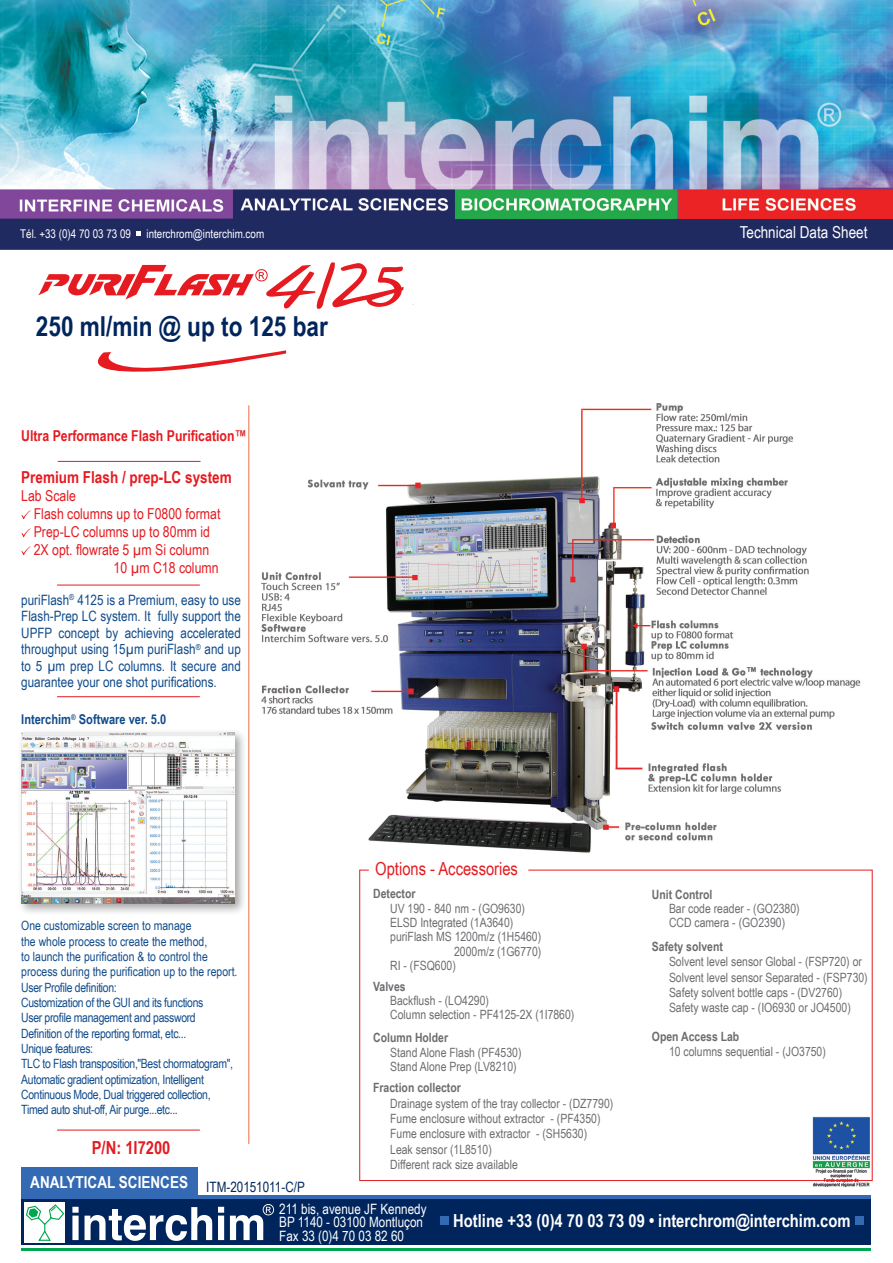
<style>
.page{position:relative;width:893px;height:1263px;background:#fff}
.page>*{position:absolute;margin:0;border:0;box-sizing:border-box;transform-origin:0 0}
.t1{font:700 27.6px "Arial Narrow";color:#00255d}
.t2{font:700 18px "Arial Narrow";color:#fff}
.t3{font:18px "Arial Narrow";color:#e51b21}
.t4{font:700 18px "Arial Narrow";color:#e51b21}
.t5{font:16.5px "Arial Narrow";color:#fff}
.t6{font:700 16.5px "Arial Narrow";color:#e51b21}
.t7{font:700 16.5px "Arial Narrow";color:#fff}
.t8{font:15px/18px "Arial Narrow";color:#e51b21}
.t9{font:700 15px "Arial Narrow";color:#e51b21}
.t10{font:14.25px/16.5px "Arial Narrow";color:#114c8b;text-align:justify}
.t11{font:14.25px/13.5px "Arial Narrow";color:#fff}
.t12{font:14.25px "Arial Narrow";color:#00255d}
.t13{font:700 13.5px "Arial Narrow";color:#114c8b}
.t14{font:12.75px/14.4px "Arial Narrow";color:#6c6d70}
.t15{font:12.75px/15.3px "Arial Narrow";letter-spacing:-.025em;color:#114c8b}
.t16{font:12.75px/15.3px "Arial Narrow";color:#114c8b}
.t17{font:700 12.75px "Arial Narrow";color:#6c6d70}
.t18{font:12px "Arial Narrow";color:#fff}
.s1{font-weight:700}
</style>
<div class="page">
<svg style="left:21px;top:510px;width:10px;height:9px"></svg>
<svg style="left:21px;top:528px;width:10px;height:9px"></svg>
<svg style="left:21px;top:546px;width:10px;height:9px"></svg>
<hr style="left:248px;top:405px;width:1px;height:739px;background:#f29c81">
<hr style="left:58px;top:461px;width:143px;height:1px;background:#e51b21">
<hr style="left:57px;top:585px;width:143px;height:1px;background:#e51b21">
<hr style="left:57px;top:696px;width:143px;height:1px;background:#e51b21">
<hr style="left:57px;top:1130px;width:143px;height:1px;background:#e51b21">
<div style="left:17px;top:728px;width:230px;height:187px;background:#231f20;opacity:.4"></div>
<img style="left:21px;top:732px;width:213px;height:171px">
<img style="left:813px;top:1116px;width:57px;height:70px">
<hr style="left:21px;top:1248px;width:850px;height:2px;background:#00a54f">
<div style="left:21px;top:1195px;width:850px;height:50px;background:#336ab3"></div>
<div style="left:21px;top:1168px;width:176px;height:27px;background:#336ab3"></div>
<div style="left:21px;top:1199px;width:850px;height:46px;background:#00255d"></div>
<div style="left:25px;top:1202px;width:40px;height:41px;background:#fff"></div>
<svg style="left:26px;top:1204px;width:39px;height:37px"></svg>
<svg style="left:72px;top:1207px;width:7px;height:33px"></svg>
<svg style="left:85px;top:1207px;width:127px;height:34px"></svg>
<svg style="left:218px;top:1207px;width:6px;height:33px"></svg>
<svg style="left:230px;top:1204px;width:44px;height:36px"></svg>
<svg style="left:97px;top:350px;width:189px;height:22px"></svg>
<img style="left:0;top:0;width:893px;height:250px">
<svg style="left:132px;top:228px;width:9px;height:8px"></svg>
<svg style="left:38px;top:262px;width:375px;height:47px"></svg>
<img style="left:261px;top:403px;width:600px;height:450px">
<div style="left:441px;top:1216px;width:8px;height:9px;background:#336ab3"></div>
<div style="left:855px;top:1216px;width:8px;height:9px;background:#336ab3"></div>
<p class="t5" style="left:738px;top:217px;width:129px">Technical Data Sheet</p>
<p class="t18" style="left:20px;top:224px;width:112px">Tél. +33 (0)4 70 03 73 09</p>
<p class="t18" style="left:142px;top:222px;width:95px">interfine@interchim.fr</p>
<p class="t18" style="left:16px;top:222px;width:112px">Tél. +33 (0)4 70 03 73 01</p>
<p class="t18" style="left:146px;top:224px;width:119px">interchrom@interchim.com</p>
<p class="t5" style="left:740px;top:221px;width:129px">Technical Data Sheet</p>
<p class="t1" style="left:36px;top:305px;width:294px">250 ml/min @ up to 125 bar</p>
<p class="t9" style="left:21px;top:424px;width:227px">Ultra Performance Flash Purification™</p>
<p class="t6" style="left:21px;top:465px;width:212px">Premium Flash / prep-LC system</p>
<p class="t8" style="left:21px;top:486px;width:56px">Lab Scale</p>
<p class="t8" style="left:34px;top:504px;width:188px">Flash columns up to F0800 format<br>Prep-LC columns up to 80mm id</p>
<p class="t8" style="left:34px;top:540px;width:177px">2X opt. flowrate 5 µm Si column</p>
<p class="t8" style="left:114px;top:558px;width:107px">10 µm C18 column</p>
<p class="t10" style="left:21px;top:591px;width:221px">puriFlash<sup>®</sup> 4125 is a Premium, easy to use Flash-Prep LC system. It fully support the UPFP concept by achieving accelerated throughput using 15µm puriFlash<sup>®</sup> and up to 5 µm prep LC columns. It secure and guarantee your one shot purifications.</p>
<p class="t13" style="left:21px;top:709px;width:147px">Interchim<sup>®</sup> Software ver. 5.0</p>
<p class="t16" style="left:21px;top:918px;width:187px">One customizable screen to manage the whole process to create the method,</p>
<p class="t16" style="left:21px;top:948px;width:188px">to launch the purification &amp; to control the</p>
<p class="t16" style="left:21px;top:964px;width:218px">process during the purification up to the report.</p>
<p class="t15" style="left:21px;top:979px;width:97px">User Profile definition:</p>
<p class="t15" style="left:21px;top:994px;width:184px">Customization of the GUI and its functions<br>User profile management and password</p>
<p class="t15" style="left:21px;top:1025px;width:167px">Definition of the reporting format, etc...</p>
<p class="t15" style="left:21px;top:1040px;width:73px">Unique features:</p>
<p class="t15" style="left:21px;top:1055px;width:213px">TLC to Flash transposition,"Best chormatogram",</p>
<p class="t15" style="left:21px;top:1071px;width:191px">Automatic gradient optimization, Intelligent<br>Continuous Mode, Dual triggered collection,<br>Timed auto shut-off, Air purge...etc...</p>
<p class="t4" style="left:92px;top:1134px;width:80px">P/N: 1I7200</p>
<p class="t7" style="left:30px;top:1170px;width:159px">ANALYTICAL SCIENCES</p>
<p class="t12" style="left:206px;top:1176px;width:100px">ITM-20151011-C/P</p>
<p class="t3" style="left:375px;top:856px;width:144px">Options - Accessories</p>
<p class="t14" style="left:390px;top:886px;width:136px;text-indent:-17px"><span class="s1">Detector<br></span>UV 190 - 840 nm - (GO9630)</p>
<p class="t14" style="left:390px;top:915px;width:153px">ELSD Integrated (1A3640) puriFlash MS 1200m/z (1H5460)</p>
<p class="t14" style="left:390px;top:944px;width:153px;text-indent:64px">2000m/z (1G6770)<br>RI - (FSQ600)</p>
<p class="t14" style="left:390px;top:978px;width:186px;text-indent:-17px"><span class="s1">Valves<br></span>Backflush - (LO4290)<br>Column selection - PF4125-2X (1I7860)</p>
<p class="t14" style="left:390px;top:1030px;width:133px;text-indent:-17px"><span class="s1">Column Holder<br></span>Stand Alone Flash (PF4530)</p>
<p class="t14" style="left:390px;top:1059px;width:128px">Stand Alone Prep (LV8210)</p>
<p class="t17" style="left:373px;top:1078px;width:89px">Fraction collector</p>
<p class="t14" style="left:390px;top:1095px;width:225px">Drainage system of the tray collector - (DZ7790)</p>
<p class="t14" style="left:390px;top:1111px;width:212px">Fume enclosure without extractor - (PF4350)</p>
<p class="t14" style="left:390px;top:1126px;width:198px">Fume enclosure with extractor - (SH5630)</p>
<p class="t14" style="left:390px;top:1141px;width:103px">Leak sensor (1L8510)</p>
<p class="t14" style="left:390px;top:1157px;width:129px">Different rack size available</p>
<p class="t14" style="left:669px;top:886px;width:132px;text-indent:-17px"><span class="s1">Unit Control<br></span>Bar code reader - (GO2380)<br>CCD camera - (GO2390)</p>
<p class="t17" style="left:652px;top:937px;width:72px">Safety solvent</p>
<p class="t14" style="left:669px;top:954px;width:194px">Solvent level sensor Global - (FSP720) or</p>
<p class="t14" style="left:669px;top:969px;width:200px">Solvent level sensor Separated - (FSP730)</p>
<p class="t14" style="left:669px;top:984px;width:183px;line-height:15.3px">Safety solvent bottle caps - (DV2760)<br>Safety waste cap - (IO6930 or JO4500)</p>
<p class="t14" style="left:669px;top:1029px;width:158px;text-indent:-17px"><span class="s1">Open Access Lab<br></span>10 columns sequential - (JO3750)</p>
<p class="t11" style="left:279px;top:1201px;width:149px">211 bis, avenue JF Kennedy<br>BP 1140 - 03100 Montluçon<br>Fax 33 (0)4 70 03 82 60</p>
<p class="t2" style="left:453px;top:1207px;width:399px">Hotline +33 (0)4 70 03 73 09 • interchrom@interchim.com</p>
</div>
